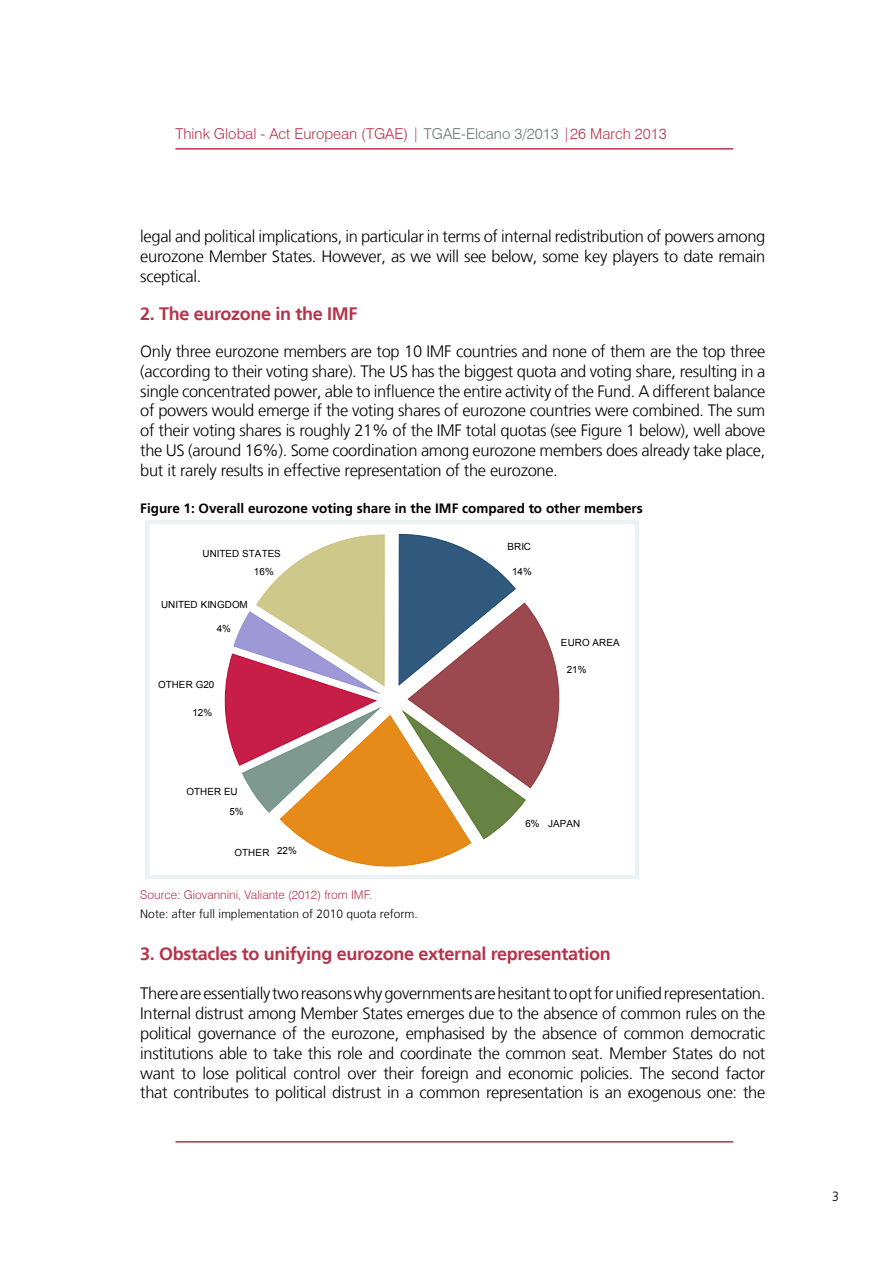
<style>
.page{position:relative;width:893px;height:1263px;background:#fff}
.page>*{position:absolute;margin:0;border:0;box-sizing:border-box;transform-origin:0 0}
.t1{font:700 18px "Frutiger LT";letter-spacing:-.02em;color:#b6334c}
.t2{font:300 16.5px/19.8px "Frutiger LT";letter-spacing:-.02em;color:#000;text-align:justify}
.t3{font:300 15px "Swiss 721 BT";color:#b6334c}
.t4{font:700 13.5px "Frutiger LT";color:#000}
.t5{font:300 13.5px "Frutiger CE";color:#000;scale:.91 1}
.t6{font:300 12px "Frutiger LT";color:#000}
.t7{font:300 12px "Swiss 721 BT";color:#b6334c}
.t8{font:9.9px "Arial";color:#000}
.s1{color:#6b7479}
</style>
<div class="page">
<hr style="left:175px;top:148px;width:558px;height:2px;background:#b6334c">
<svg style="left:146px;top:521px;width:492px;height:358px;fill:#eaf2f3"></svg>
<div style="left:150px;top:525px;width:484px;height:349px;background:#fff"></div>
<svg style="left:225px;top:534px;width:334px;height:333px"></svg>
<hr style="left:175px;top:1141px;width:558px;height:1px;background:#b6334c">
<p class="t3" style="left:175px;top:125px;width:493px">Think Global - Act European (TGAE) | <span class="s1">TGAE-Elcano 3/2013</span> |26 March 2013</p>
<p class="t2" style="left:140px;top:227px;width:627px">legal and political implications, in particular in terms of internal redistribution of powers among eurozone Member States. However, as we will see below, some key players to date remain sceptical.</p>
<p class="t1" style="left:140px;top:303px;width:219px">2. The eurozone in the IMF</p>
<p class="t2" style="left:140px;top:342px;width:627px">Only three eurozone members are top 10 IMF countries and none of them are the top three (according to their voting share). The US has the biggest quota and voting share, resulting in a single concentrated power, able to influence the entire activity of the Fund. A different balance of powers would emerge if the voting shares of eurozone countries were combined. The sum of their voting shares is roughly 21% of the IMF total quotas (see Figure 1 below), well above the US (around 16%). Some coordination among eurozone members does already take place, but it rarely results in effective representation of the eurozone.</p>
<p class="t4" style="left:140px;top:500px;width:504px">Figure 1: Overall eurozone voting share in the IMF compared to other members</p>
<p class="t8" style="left:203px;top:547px;width:80px">UNITED STATES</p>
<p class="t8" style="left:254px;top:565px;width:21px">16%</p>
<p class="t8" style="left:161px;top:598px;width:88px">UNITED KINGDOM</p>
<p class="t8" style="left:217px;top:622px;width:16px">4%</p>
<p class="t8" style="left:158px;top:678px;width:58px">OTHER G20</p>
<p class="t8" style="left:192px;top:706px;width:21px">12%</p>
<p class="t8" style="left:186px;top:785px;width:53px">OTHER EU</p>
<p class="t8" style="left:229px;top:805px;width:16px">5%</p>
<p class="t8" style="left:235px;top:846px;width:36px">OTHER</p>
<p class="t8" style="left:277px;top:844px;width:21px">22%</p>
<p class="t8" style="left:507px;top:540px;width:25px">BRIC</p>
<p class="t8" style="left:512px;top:565px;width:21px">14%</p>
<p class="t8" style="left:561px;top:636px;width:60px">EURO AREA</p>
<p class="t8" style="left:567px;top:663px;width:21px">21%</p>
<p class="t8" style="left:526px;top:817px;width:16px">6%</p>
<p class="t8" style="left:548px;top:817px;width:34px">JAPAN</p>
<p class="t7" style="left:140px;top:887px;width:233px">Source: Giovannini, Valiante (2012) from IMF.</p>
<p class="t6" style="left:140px;top:907px;width:279px">Note: after full implementation of 2010 quota reform.</p>
<p class="t1" style="left:140px;top:943px;width:472px">3. Obstacles to unifying eurozone external representation</p>
<p class="t2" style="left:140px;top:984px;width:627px">There are essentially two reasons why governments are hesitant to opt for unified representation.<br>Internal distrust among Member States emerges due to the absence of common rules on the political governance of the eurozone, emphasised by the absence of common democratic institutions able to take this role and coordinate the common seat. Member States do not want to lose political control over their foreign and economic policies. The second factor that contributes to political distrust in a common representation is an exogenous one: the</p>
<p class="t5" style="left:832px;top:1189px;width:9px">3</p>
</div>
